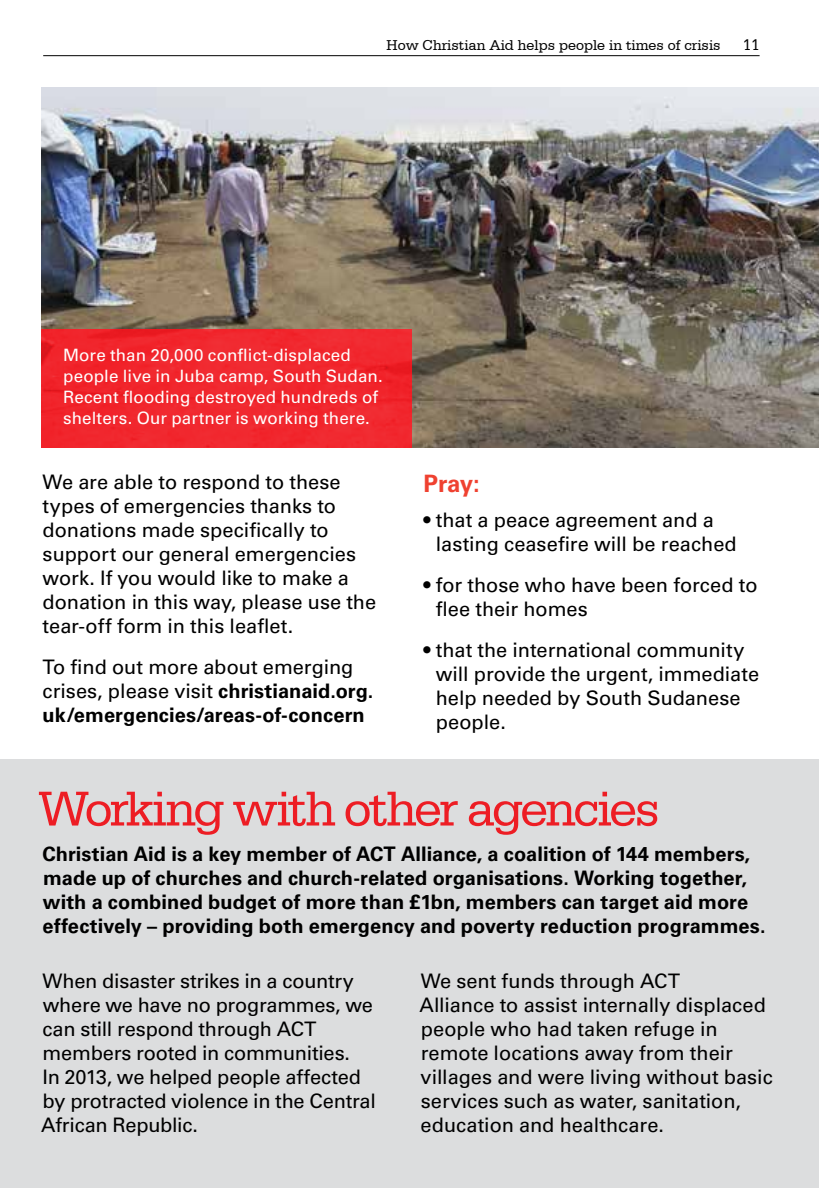
<style>
.page{position:relative;width:819px;height:1188px;background:#fff}
.page>*{position:absolute;margin:0;border:0;box-sizing:border-box;transform-origin:0 0}
.t1{font:52px "Serifa BT";letter-spacing:-.05em;color:#ed1d24}
.t2{font:700 24px "Univers CA";color:#ef4130}
.t3{font:20px/24px "Univers CA";letter-spacing:-.005em;color:#000}
.t4{font:700 20px/24px "Univers CA";letter-spacing:.005em;color:#000}
.t5{font:17px/21px "Univers CA";letter-spacing:.005em;color:#fff}
.t6{font:16px "Serifa BT";color:#000}
.t7{font:15px "Serifa BT";color:#000}
.s1{font-weight:400}
</style>
<div class="page">
<img style="left:41px;top:88px;width:777px;height:359px">
<div style="left:41px;top:329px;width:373px;height:118px;background:#f1262d"></div>
<div style="left:0;top:759px;width:818px;height:429px;background:#dcddde"></div>
<hr style="left:43px;top:55px;width:716px;height:1px;background:#000">
<p class="t7" style="left:386px;top:36px;width:335px">How Christian Aid helps people in times of crisis</p>
<p class="t6" style="left:742px;top:35px;width:18px">11</p>
<p class="t5" style="left:63px;top:344px;width:321px">More than 20,000 conflict-displaced people live in Juba camp, South Sudan.<br>Recent flooding destroyed hundreds of shelters. Our partner is working there.</p>
<p class="t3" style="left:43px;top:470px;width:335px">We are able to respond to these types of emergencies thanks to donations made specifically to support our general emergencies work. If you would like to make a donation in this way, please use the tear-off form in this leaflet.</p>
<p class="t4" style="left:43px;top:655px;width:332px"><span class="s1">To find out more about emerging crises, please visit</span> christianaid.org. uk/emergencies/areas-of-concern</p>
<p class="t2" style="left:423px;top:469px;width:58px">Pray:</p>
<p class="t3" style="left:435px;top:508px;width:302px;text-indent:-12px">• that a peace agreement and a lasting ceasefire will be reached</p>
<p class="t3" style="left:435px;top:573px;width:323px;text-indent:-12px">• for those who have been forced to flee their homes</p>
<p class="t3" style="left:435px;top:638px;width:325px;text-indent:-12px">• that the international community will provide the urgent, immediate help needed by South Sudanese people.</p>
<h1 class="t1" style="left:38px;top:777px;width:623px">Working with other agencies</h1>
<p class="t4" style="left:43px;top:842px;width:724px">Christian Aid is a key member of ACT Alliance, a coalition of 144 members, made up of churches and church-related organisations. Working together, with a combined budget of more than £1bn, members can target aid more effectively – providing both emergency and poverty reduction programmes.</p>
<p class="t3" style="left:41px;top:968px;width:336px">When disaster strikes in a country where we have no programmes, we can still respond through ACT members rooted in communities.<br>In 2013, we helped people affected by protracted violence in the Central<br>African Republic.</p>
<p class="t3" style="left:419px;top:968px;width:354px">We sent funds through ACT<br>Alliance to assist internally displaced people who had taken refuge in remote locations away from their villages and were living without basic services such as water, sanitation, education and healthcare.</p>
</div>
